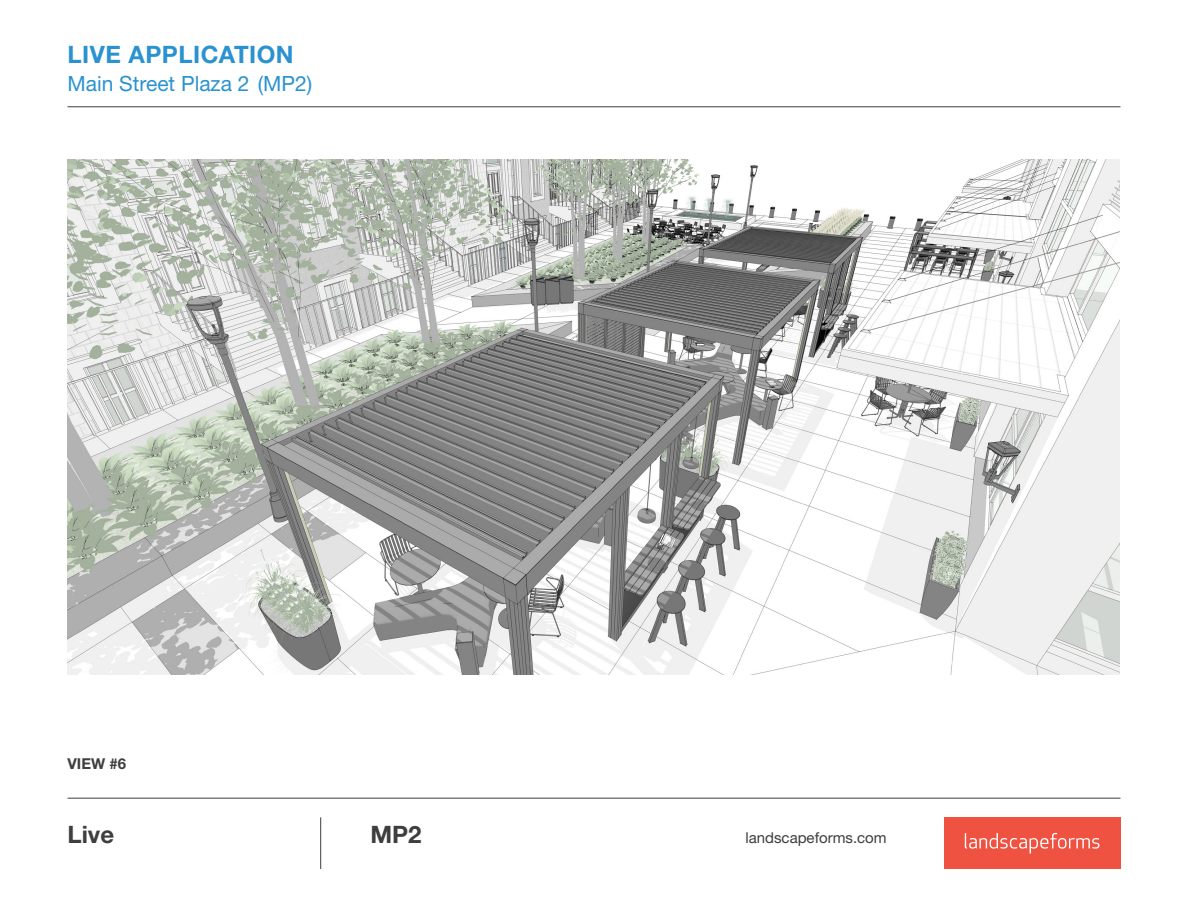
<style>
.page{position:relative;width:1188px;height:918px;background:#fff}
.page>*{position:absolute;margin:0;border:0;box-sizing:border-box;transform-origin:0 0}
.t1{font:700 24px "Helvetica Neue LT Pro";letter-spacing:.02em;color:#2a92d0}
.t2{font:700 24px "Helvetica Neue LT Pro";color:#3e3e3f}
.t3{font:21px "Helvetica Neue LT Pro";color:#2a92d0}
.t4{font:15px "Helvetica Neue LT Pro";color:#3e3e3f}
.t5{font:700 15px "Helvetica Neue LT Pro";color:#3e3e3f}
</style>
<div class="page">
<hr style="left:67px;top:106px;width:1054px;height:1px;background:#3e3e3f">
<hr style="left:67px;top:798px;width:1054px;height:1px;background:#3e3e3f">
<hr style="left:320px;top:817px;width:1px;height:52px;background:#3e3e3f">
<div style="left:944px;top:817px;width:177px;height:52px;background:#f05242"></div>
<svg style="left:965px;top:833px;width:134px;height:21px"></svg>
<img style="left:67px;top:160px;width:1053px;height:515px">
<p class="t1" style="left:67px;top:40px;width:228px">LIVE APPLICATION</p>
<p class="t3" style="left:67px;top:70px;width:246px">Main Street Plaza 2 (MP2)</p>
<p class="t5" style="left:67px;top:754px;width:60px">VIEW #6</p>
<p class="t2" style="left:67px;top:819px;width:48px">Live</p>
<p class="t2" style="left:371px;top:819px;width:53px">MP2</p>
<p class="t4" style="left:746px;top:828px;width:143px">landscapeforms.com</p>
</div>
